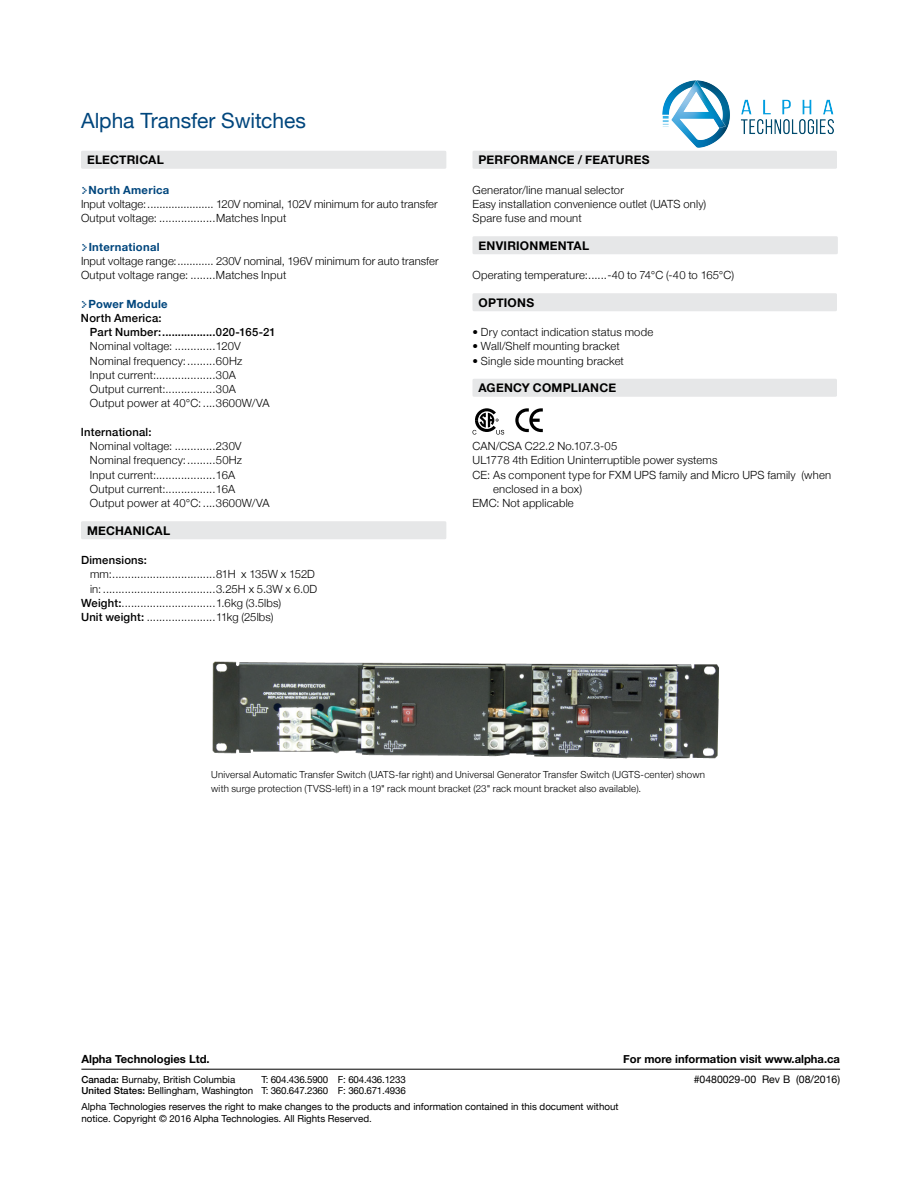
<style>
.page{position:relative;width:918px;height:1188px;background:#fff}
.page>*{position:absolute;margin:0;border:0;box-sizing:border-box;transform-origin:0 0}
.t1{font:21px "Helvetica Neue";letter-spacing:-.005em;color:#00467d}
.t2{font:700 12px "Helvetica Neue";letter-spacing:.02em;color:#000}
.t3{font:300 11.25px/14.2px "Helvetica Neue";letter-spacing:.015em;color:#000}
.t4{font:500 11.25px "Helvetica Neue";letter-spacing:.02em;color:#000}
.t5{font:700 11.25px "Helvetica Neue";color:#000}
.t6{font:300 11.25px "Helvetica Neue";letter-spacing:-.01em;color:#000}
.t7{font:300 11.25px "Helvetica Neue";letter-spacing:-.005em;color:#000}
.t8{font:700 11.25px "Helvetica Neue";letter-spacing:.02em;color:#00467d}
.t9{font:10.5px "Helvetica Neue";color:#000}
.t10{font:9.75px/16.2px "Helvetica Neue";color:#000}
.t11{font:300 9.75px/14.2px "Helvetica Neue";letter-spacing:.02em;color:#000}
.t12{font:9.75px "Helvetica Neue";letter-spacing:-.02em;color:#000}
.s1{font-family:"Silkscreen";font-weight:400;color:#00467d}
.s2{font-weight:700;color:#00467d}
.s3{font-family:"Silkscreen";font-weight:400}
.s4{font-weight:500}
</style>
<div class="page">
<hr style="left:81px;top:1069px;width:759px;height:1px;background:#000">
<div style="left:472px;top:293px;width:365px;height:18px;background:#e6e7e8;border-radius:2px"></div>
<div style="left:472px;top:379px;width:365px;height:18px;background:#e6e7e8;border-radius:2px"></div>
<div style="left:81px;top:151px;width:365px;height:18px;background:#e6e7e8;border-radius:2px"></div>
<div style="left:81px;top:521px;width:365px;height:18px;background:#e6e7e8;border-radius:2px"></div>
<div style="left:472px;top:236px;width:366px;height:18px;background:#e6e7e8;border-radius:2px"></div>
<div style="left:472px;top:151px;width:365px;height:18px;background:#e6e7e8;border-radius:2px"></div>
<img style="left:212px;top:661px;width:507px;height:98px">
<svg style="left:472px;top:408px;width:32px;height:27px"></svg>
<svg style="left:515px;top:408px;width:28px;height:24px"></svg>
<img style="left:663px;top:80px;width:170px;height:68px">
<h1 class="t1" style="left:81px;top:105px;width:227px">Alpha Transfer Switches</h1>
<p class="t2" style="left:87px;top:151px;width:78px">ELECTRICAL</p>
<p class="t3" style="left:81px;top:182px;width:358px"><span class="s1">&gt;</span><span class="s2">North America<br></span>Input voltage:...................... 120V nominal, 102V minimum for auto transfer<br>Output voltage: ..................Matches Input</p>
<p class="t3" style="left:81px;top:239px;width:359px"><span class="s1">&gt;</span><span class="s2">International<br></span>Input voltage range:............ 230V nominal, 196V minimum for auto transfer<br>Output voltage range: ........Matches Input</p>
<p class="t8" style="left:81px;top:295px;width:88px"><span class="s3">&gt;</span>Power Module</p>
<p class="t4" style="left:81px;top:309px;width:82px">North America:</p>
<p class="t4" style="left:90px;top:323px;width:187px">Part Number:.................020-165-21</p>
<p class="t3" style="left:90px;top:338px;width:181px">Nominal voltage: .............120V Nominal frequency:.........60Hz Input current:...................30A Output current:................30A Output power at 40°C: ....3600W/VA</p>
<p class="t4" style="left:81px;top:423px;width:72px">International:</p>
<p class="t3" style="left:90px;top:438px;width:181px">Nominal voltage: .............230V Nominal frequency:.........50Hz Input current:...................16A Output current:................16A Output power at 40°C: ....3600W/VA</p>
<p class="t2" style="left:87px;top:521px;width:85px">MECHANICAL</p>
<p class="t4" style="left:81px;top:551px;width:68px">Dimensions:</p>
<p class="t6" style="left:90px;top:565px;width:226px">mm:.................................81H x 135W x 152D</p>
<p class="t3" style="left:90px;top:581px;width:229px">in: ....................................3.25H x 5.3W x 6.0D</p>
<p class="t3" style="left:81px;top:595px;width:202px"><span class="s4">Weight:</span>..............................1.6kg (3.5lbs)</p>
<p class="t7" style="left:81px;top:608px;width:194px"><span class="s4">Unit weight:</span> ......................11kg (25lbs)</p>
<p class="t2" style="left:478px;top:151px;width:173px">PERFORMANCE / FEATURES</p>
<p class="t3" style="left:472px;top:182px;width:235px">Generator/line manual selector<br>Easy installation convenience outlet (UATS only)<br>Spare fuse and mount</p>
<p class="t2" style="left:478px;top:236px;width:112px">ENVIRIONMENTAL</p>
<p class="t3" style="left:472px;top:267px;width:263px">Operating temperature:......-40 to 74°C (-40 to 165°C)</p>
<p class="t2" style="left:478px;top:293px;width:57px">OPTIONS</p>
<p class="t3" style="left:472px;top:324px;width:182px">• Dry contact indication status mode</p>
<p class="t3" style="left:472px;top:338px;width:149px">• Wall/Shelf mounting bracket</p>
<p class="t3" style="left:472px;top:353px;width:153px">• Single side mounting bracket</p>
<p class="t2" style="left:478px;top:379px;width:139px">AGENCY COMPLIANCE</p>
<p class="t3" style="left:472px;top:438px;width:146px">CAN/CSA C22.2 No.107.3-05</p>
<p class="t3" style="left:472px;top:452px;width:247px">UL1778 4th Edition Uninterruptible power systems</p>
<p class="t3" style="left:472px;top:467px;width:360px">CE: As component type for FXM UPS family and Micro UPS family (when</p>
<p class="t3" style="left:493px;top:481px;width:90px">enclosed in a box)</p>
<p class="t3" style="left:473px;top:495px;width:103px">EMC: Not applicable</p>
<p class="t11" style="left:211px;top:766px;width:495px">Universal Automatic Transfer Switch (UATS-far right) and Universal Generator Transfer Switch (UGTS-center) shown with surge protection (TVSS-left) in a 19" rack mount bracket (23" rack mount bracket also available).</p>
<p class="t5" style="left:81px;top:1050px;width:130px">Alpha Technologies Ltd.</p>
<p class="t5" style="left:623px;top:1050px;width:218px">For more information visit www.alpha.ca</p>
<p class="t10" style="left:81px;top:1072px;width:155px"><span class="s4">Canada:</span> Burnaby, British Columbia</p>
<p class="t12" style="left:261px;top:1072px;width:146px">T: 604.436.5900 F: 604.436.1233</p>
<p class="t9" style="left:694px;top:1071px;width:148px">#0480029-00 Rev B (08/2016)</p>
<p class="t10" style="left:81px;top:1083px;width:539px"><span class="s4">United States:</span> Bellingham, Washington T: 360.647.2360 F: 360.671.4936<br>Alpha Technologies reserves the right to make changes to the products and information contained in this document without</p>
<p class="t10" style="left:81px;top:1111px;width:292px">notice. Copyright © 2016 Alpha Technologies. All Rights Reserved.</p>
</div>
